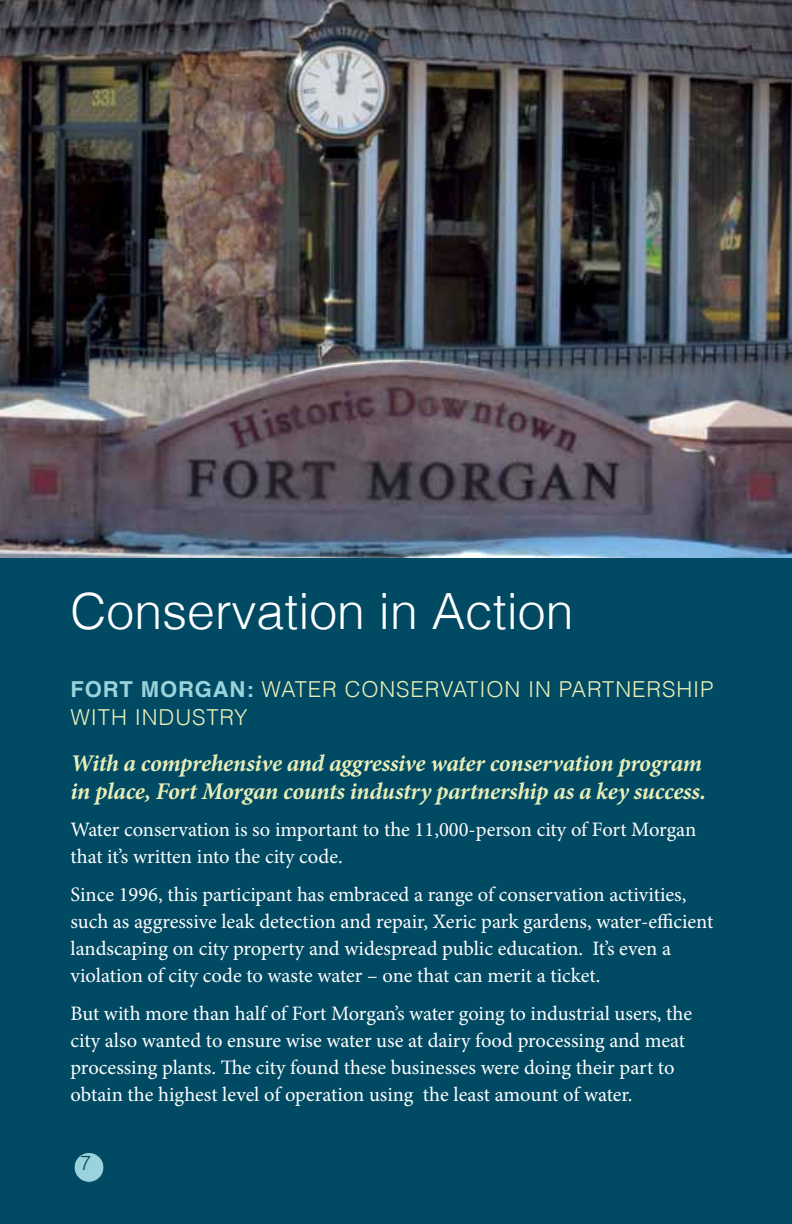
<style>
.page{position:relative;width:792px;height:1224px;background:#fff}
.page>*{position:absolute;margin:0;border:0;box-sizing:border-box;transform-origin:0 0}
.t1{font:300 50px "Helvetica";color:#fff}
.t2{font:italic 700 24px/28px "Minion Pro";letter-spacing:-.015em;color:#e8eeb8}
.t3{font:300 22px "Helvetica";letter-spacing:.04em;color:#e8eeb8}
.t4{font:700 22px "Helvetica";letter-spacing:.04em;color:#9bd3dc}
.t5{font:20.4px/27px "Minion Pro";color:#fff}
.t6{font:300 20px "Helvetica";color:#004a64}
.s1{font-weight:300;color:#e8eeb8}
</style>
<div class="page">
<div style="left:0;top:551px;width:792px;height:673px;background:#004a64"></div>
<img style="left:0;top:0;width:792px;height:558px">
<div style="left:74px;top:1152px;width:30px;height:30px;background:#9bd3dc;border-radius:50%"></div>
<div style="left:74px;top:1152px;width:30px;height:31px;border:1px solid #004a64;border-radius:50%"></div>
<h1 class="t1" style="left:70px;top:580px;width:504px">CONSERVATION IN ACTION</h1>
<p class="t4" style="left:70px;top:671px;width:308px">FORT MORGAN: <span class="s1">WATER CONSER</span></p>
<p class="t3" style="left:440px;top:675px;width:53px">VATION</p>
<p class="t3" style="left:528px;top:675px;width:103px">IN PARTNERS</p>
<p class="t3" style="left:676px;top:675px;width:27px">HIP</p>
<p class="t3" style="left:71px;top:703px;width:179px">WITH INDUSTRY</p>
<p class="t2" style="left:70px;top:749px;width:637px">With a comprehensive and aggressive water conservation program in place, Fort Morgan counts industry partnership as a key success.</p>
<p class="t5" style="left:70px;top:817px;width:627px">Water conservation is so important to the 11,000-person city of Fort Morgan that it’s written into the city code.</p>
<p class="t5" style="left:70px;top:881px;width:644px">Since 1996, this participant has embraced a range of conservation activities, such as aggressive leak detection and repair, Xeric park gardens, water-efficient landscaping on city property and widespread public education. It’s even a violation of city code to waste water – one that can merit a ticket.</p>
<p class="t5" style="left:70px;top:1000px;width:623px">But with more than half of Fort Morgan’s water going to industrial users, the city also wanted to ensure wise water use at dairy food processing and meat processing plants. The city found these businesses were doing their part to obtain the highest level of operation using the least amount of water.</p>
<p class="t6" style="left:80px;top:1150px;width:13px">7</p>
</div>
